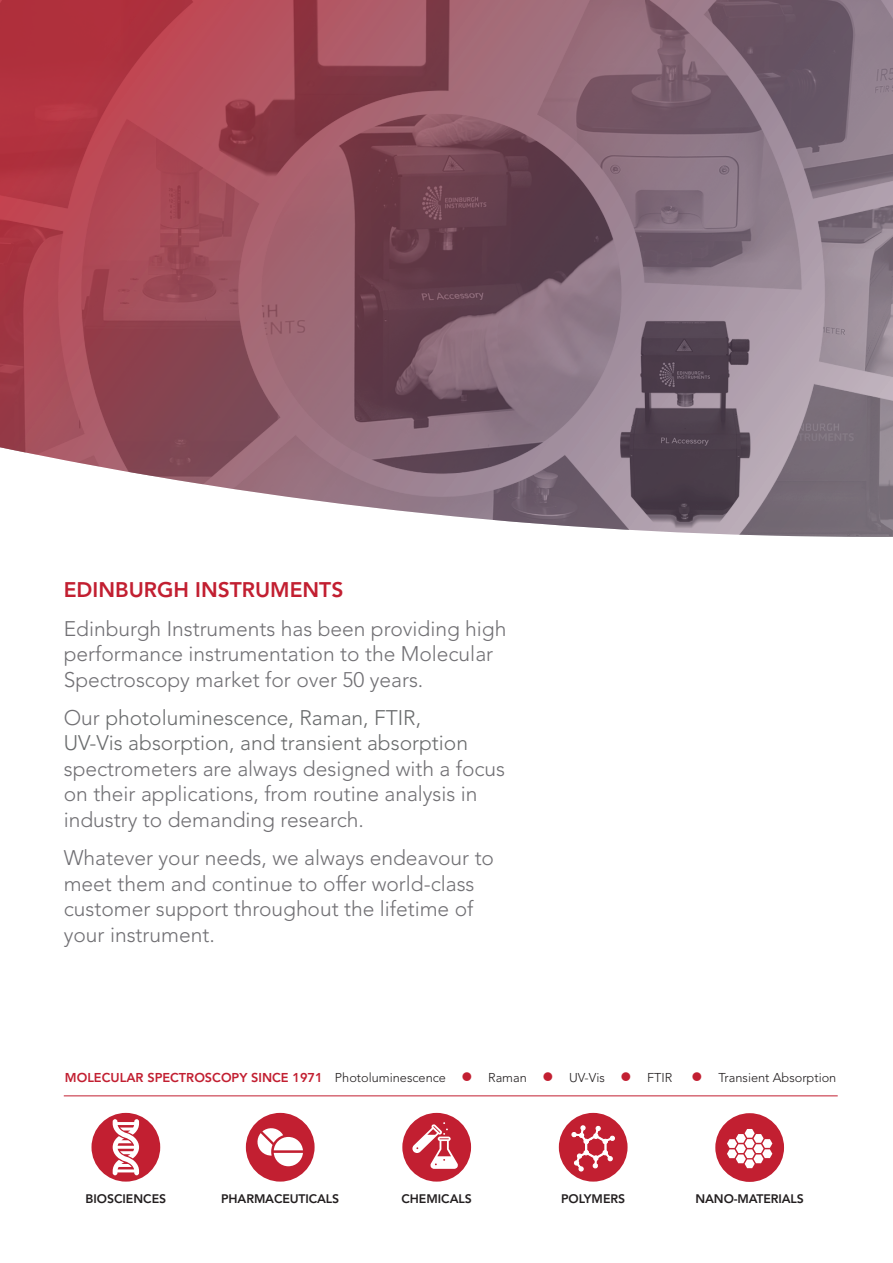
<style>
.page{position:relative;width:893px;height:1263px;background:#fff}
.page>*{position:absolute;margin:0;border:0;box-sizing:border-box;transform-origin:0 0}
.t1{font:300 21px/25.5px "Avenir LT Std";color:#717074}
.t2{font:300 21px/25.5px "Avenir LT Std";color:#6a6c6d}
.t3{font:800 21px "Avenir LT Std";color:#c21f31}
.t4{font:800 12.75px "Avenir LT Std";color:#c21f31}
.t5{font:300 12.75px "Avenir LT Std";color:#231f20}
.t6{font:800 12.3px "Avenir LT Std";letter-spacing:-.01em;color:#231f20}
.s1{color:#717074}
.s2{font-weight:300;color:#231f20}
</style>
<div class="page">
<hr style="left:64px;top:1095px;width:774px;height:1px;background:#c21f31">
<div style="left:246px;top:1113px;width:69px;height:68px;background:#c21f31;border-radius:50%"></div>
<svg style="left:257px;top:1128px;width:46px;height:38px"></svg>
<div style="left:559px;top:1113px;width:69px;height:68px;background:#c21f31;border-radius:50%"></div>
<svg style="left:571px;top:1125px;width:44px;height:47px"></svg>
<div style="left:715px;top:1113px;width:69px;height:69px;background:#c21f31;border-radius:50%"></div>
<svg style="left:727px;top:1129px;width:45px;height:39px"></svg>
<div style="left:402px;top:1113px;width:69px;height:68px;background:#c21f31;border-radius:50%"></div>
<svg style="left:412px;top:1122px;width:46px;height:47px"></svg>
<div style="left:91px;top:1113px;width:69px;height:68px;background:#c21f31;border-radius:50%"></div>
<svg style="left:113px;top:1119px;width:26px;height:56px"></svg>
<svg style="left:0;top:0;width:893px;height:537px;background:#956773"></svg>
<p class="t3" style="left:64px;top:577px;width:281px">EDINBURGH INSTRUMENTS</p>
<p class="t1" style="left:64px;top:616px;width:444px">Edinburgh Instruments has been providing high performance instrumentation to the Molecular<br>Spectroscopy market for over 50 years.</p>
<p class="t2" style="left:64px;top:705px;width:406px"><span class="s1">Our</span> photoluminescence, Raman, FTIR,<br>UV-Vis absorption, and transient absorption</p>
<p class="t1" style="left:64px;top:756px;width:443px">spectrometers are always designed with a focus on their applications, from routine analysis in industry to demanding research.</p>
<p class="t1" style="left:64px;top:845px;width:432px">Whatever your needs, we always endeavour to meet them and continue to offer world-class customer support throughout the lifetime of your instrument.</p>
<p class="t4" style="left:65px;top:1070px;width:383px">MOLECULAR SPECTROSCOPY SINCE 1971 <span class="s2">Photoluminescence</span></p>
<p class="t5" style="left:488px;top:1070px;width:40px">Raman</p>
<p class="t5" style="left:569px;top:1070px;width:37px">UV-Vis</p>
<p class="t5" style="left:647px;top:1070px;width:27px">FTIR</p>
<p class="t5" style="left:718px;top:1070px;width:119px">Transient Absorption</p>
<p class="t6" style="left:85px;top:1192px;width:82px">BIOSCIENCES</p>
<p class="t6" style="left:221px;top:1191px;width:119px">PHARMACEUTICALS</p>
<p class="t6" style="left:401px;top:1191px;width:72px">CHEMICALS</p>
<p class="t6" style="left:561px;top:1191px;width:66px">POLYMERS</p>
<p class="t6" style="left:695px;top:1192px;width:110px">NANO-MATERIALS</p>
</div>
